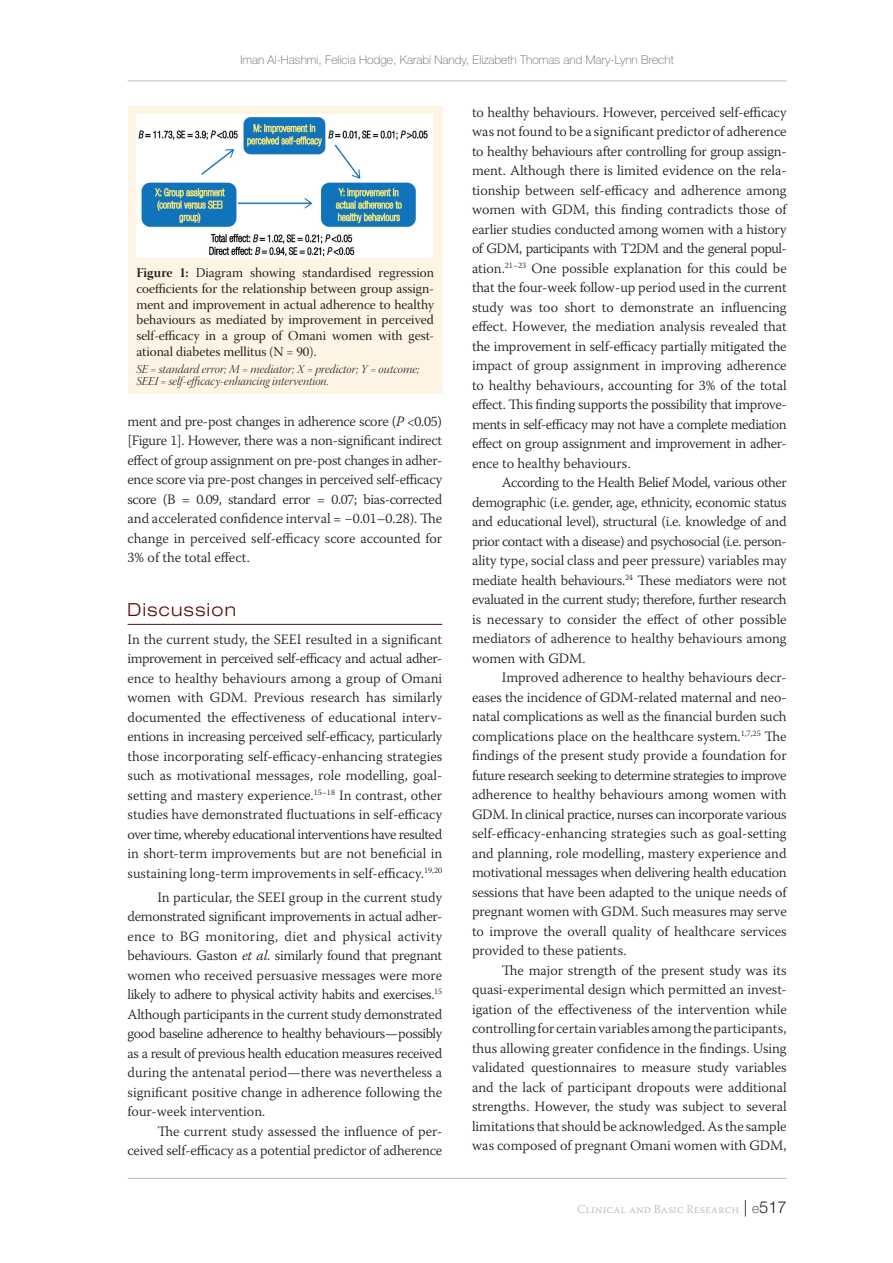
<style>
.page{position:relative;width:893px;height:1263px;background:#fff}
.page>*{position:absolute;margin:0;border:0;box-sizing:border-box;transform-origin:0 0}
.t1{font:300 expanded 18px "Helvetica Neue LT Pro";letter-spacing:.075em;color:#60080e}
.t2{font:300 14.25px/19.5px "Warnock Pro";letter-spacing:-.005em;color:#231f20;text-align:justify}
.t3{font:13.5px/15.8px "Warnock Pro Subh";color:#231f20;text-align:justify}
.t4{font:12px/12.8px "Warnock Pro Light It Disp";color:#231f20}
.t5{font:100 12px "Helvetica Neue LT Pro";color:#636366}
.t6{font:300 12px "Warnock Pro";color:#bcbdc0}
.s1{font-family:"Warnock Pro Bold Disp"}
.s2{font-style:italic}
.s3{font-family:"Helvetica Neue LT Pro";font-size:16.5px;color:#231f20}
.s4{font-family:"Helvetica Neue LT Pro";font-weight:100;font-size:13.5px;color:#231f20}
</style>
<div class="page">
<hr style="left:128px;top:81px;width:659px;height:1px;background:#bcbdc0">
<hr style="left:128px;top:1178px;width:659px;height:1px;background:#bcbdc0">
<hr style="left:128px;top:624px;width:314px;height:1px;background:#60080e">
<div style="left:128px;top:106px;width:314px;height:288px;background:#fef4e4"></div>
<img style="left:136px;top:115px;width:297px;height:142px">
<p class="t5" style="left:240px;top:53px;width:435px">Iman Al-Hashmi, Felicia Hodge, Karabi Nandy, Elizabeth Thomas and Mary-Lynn Brecht</p>
<p class="t3" style="left:136px;top:266px;width:299px"><span class="s1">Figure 1:</span> Diagram showing standardised regression coefficients for the relationship between group assign&shy;ment and improvement in actual adherence to healthy behaviours as mediated by improvement in perceived self-efficacy in a group of Omani women with gest&shy;ational diabetes mellitus (N = 90).</p>
<p class="t4" style="left:136px;top:364px;width:285px">SE = standard error; M = mediator; X = predictor; Y = outcome;<br>SEEI = self-efficacy-enhancing intervention.</p>
<p class="t2" style="left:128px;top:411px;width:316px">ment and pre-post changes in adherence score (<span class="s2">P</span> &lt;0.05) [Figure 1]. However, there was a non-significant indirect effect of group assignment on pre-post changes in adher&shy;ence score via pre-post changes in perceived self-efficacy score (B = 0.09, standard error = 0.07; bias-corrected and accelerated confidence interval = −0.01–0.28). The change in perceived self-efficacy score accounted for 3% of the total effect.</p>
<p class="t1" style="left:128px;top:599px;width:110px">Discussion</p>
<p class="t2" style="left:128px;top:629px;width:316px">In the current study, the SEEI resulted in a significant improvement in perceived self-efficacy and actual adher&shy;ence to healthy behaviours among a group of Omani women with GDM. Previous research has similarly documented the effectiveness of educational interv&shy;entions in increasing perceived self-efficacy, particularly those incorporating self-efficacy-enhancing strategies such as motivational messages, role modelling, goal&shy;setting and mastery experience.<sup>15–18</sup> In contrast, other studies have demonstrated fluctuations in self-efficacy over time, whereby educational interventions have resulted in short-term improvements but are not beneficial in sustaining long-term improvements in self-efficacy.<sup>19,20</sup></p>
<p class="t2" style="left:128px;top:887px;width:316px;text-indent:30px">In particular, the SEEI group in the current study demonstrated significant improvements in actual adher&shy;ence to BG monitoring, diet and physical activity behaviours. Gaston <span class="s2">et al</span>. similarly found that pregnant women who received persuasive messages were more likely to adhere to physical activity habits and exercises.<sup>15<br></sup>Although participants in the current study demonstrated good baseline adherence to healthy behaviours—possibly as a result of previous health education measures received during the antenatal period—there was nevertheless a significant positive change in adherence following the four-week intervention.</p>
<p class="t2" style="left:128px;top:1121px;width:316px;text-align:right">The current study assessed the influence of per&shy;ceived self-efficacy as a potential predictor of adherence</p>
<p class="t2" style="left:472px;top:102px;width:316px">to healthy behaviours. However, perceived self-efficacy was not found to be a significant predictor of adherence to healthy behaviours after controlling for group assign&shy;ment. Although there is limited evidence on the rela&shy;tionship between self-efficacy and adherence among women with GDM, this finding contradicts those of earlier studies conducted among women with a history of GDM, participants with T2DM and the general popul&shy;ation.<sup>21–23</sup> One possible explanation for this could be that the four-week follow-up period used in the current study was too short to demonstrate an influencing effect. However, the mediation analysis revealed that the improvement in self-efficacy partially mitigated the impact of group assignment in improving adherence to healthy behaviours, accounting for 3% of the total effect. This finding supports the possibility that improve&shy;ments in self-efficacy may not have a complete mediation effect on group assignment and improvement in adher&shy;ence to healthy behaviours.</p>
<p class="t2" style="left:472px;top:473px;width:316px;text-indent:30px">According to the Health Belief Model, various other demographic (i.e. gender, age, ethnicity, economic status and educational level), structural (i.e. knowledge of and prior contact with a disease) and psychosocial (i.e. person&shy;ality type, social class and peer pressure) variables may mediate health behaviours.<sup>24</sup> These mediators were not evaluated in the current study; therefore, further research is necessary to consider the effect of other possible mediators of adherence to healthy behaviours among women with GDM.</p>
<p class="t2" style="left:472px;top:668px;width:316px;text-indent:30px">Improved adherence to healthy behaviours decr&shy;eases the incidence of GDM-related maternal and neo&shy;natal complications as well as the financial burden such complications place on the healthcare system.<sup>1,7,25</sup> The findings of the present study provide a foundation for future research seeking to determine strategies to improve adherence to healthy behaviours among women with GDM. In clinical practice, nurses can incorporate various self-efficacy-enhancing strategies such as goal-setting and planning, role modelling, mastery experience and motivational messages when delivering health education sessions that have been adapted to the unique needs of pregnant women with GDM. Such measures may serve to improve the overall quality of healthcare services provided to these patients.</p>
<p class="t2" style="left:472px;top:960px;width:316px;text-indent:30px">The major strength of the present study was its quasi-experimental design which permitted an invest&shy;igation of the effectiveness of the intervention while controlling for certain variables among the participants, thus allowing greater confidence in the findings. Using validated questionnaires to measure study variables and the lack of participant dropouts were additional strengths. However, the study was subject to several limitations that should be acknowledged. As the sample was composed of pregnant Omani women with GDM,</p>
<p class="t6" style="left:577px;top:1201px;width:211px">Clinical and Basic Research <span class="s3">|</span> <span class="s4">e</span><span class="s3">517</span></p>
</div>
